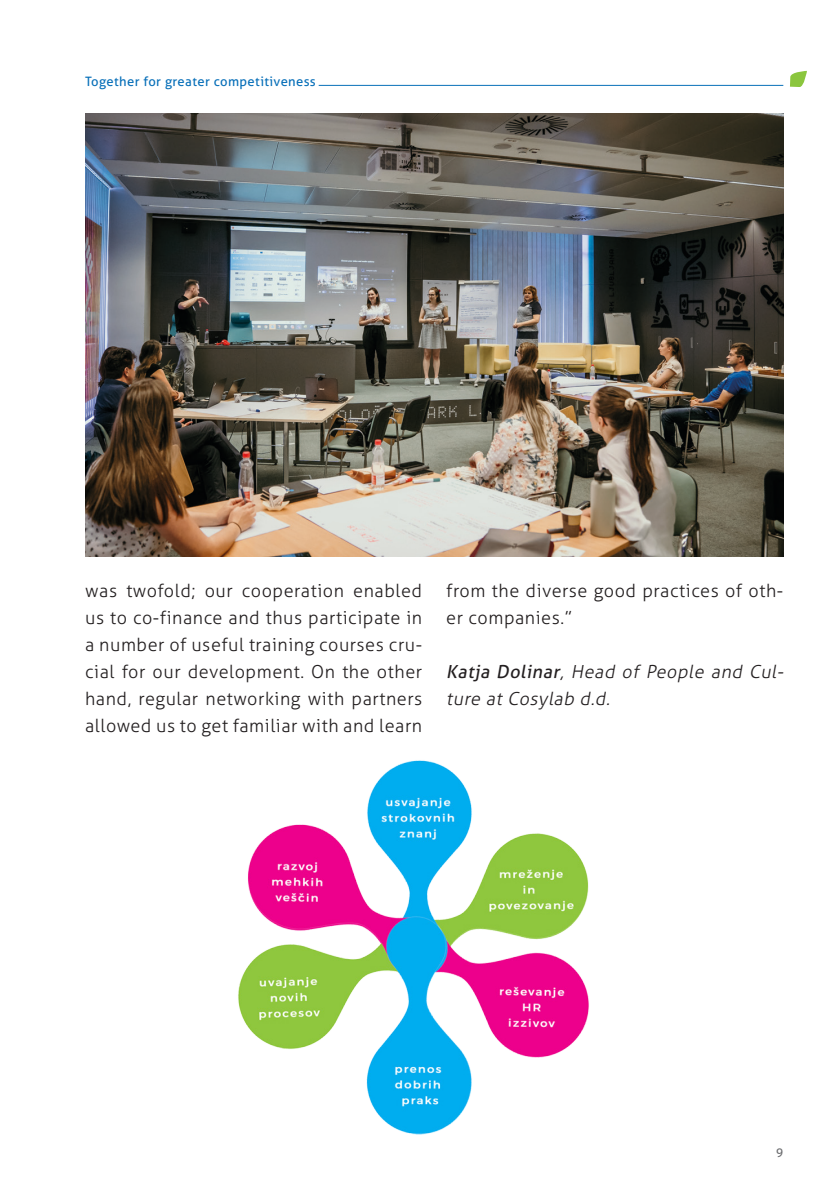
<style>
.page{position:relative;width:840px;height:1191px;background:#fff}
.page>*{position:absolute;margin:0;border:0;box-sizing:border-box;transform-origin:0 0}
.t1{font:300 18px/27px "Aller";letter-spacing:.03em;color:#231f20;text-align:justify}
.t2{font:italic 300 18px/27px "Aller";color:#231f20}
.t3{font:13px "Aller";letter-spacing:.03em;color:#0970b9}
.t4{font:12px "Aller";color:#6c6d70}
.s1{font-weight:400}
</style>
<div class="page">
<hr style="left:318px;top:85px;width:464px;height:1px;background:#0970b9">
<svg style="left:790px;top:71px;width:16px;height:16px"></svg>
<img style="left:85px;top:113px;width:697px;height:444px">
<img style="left:238px;top:760px;width:351px;height:374px">
<p class="t3" style="left:85px;top:74px;width:232px">Together for greater competitiveness</p>
<p class="t1" style="left:85px;top:577px;width:338px">was twofold; our cooperation enabled us to co-finance and thus participate in a number of useful training courses cru&shy;cial for our development. On the other hand, regular networking with partners allowed us to get familiar with and learn</p>
<p class="t1" style="left:446px;top:577px;width:338px">from the diverse good practices of oth&shy;er companies.”</p>
<p class="t2" style="left:446px;top:658px;width:342px"><span class="s1">Katja Dolinar</span>, Head of People and Cul&shy;ture at Cosylab d.d.</p>
<p class="t4" style="left:775px;top:1145px;width:9px">9</p>
</div>
